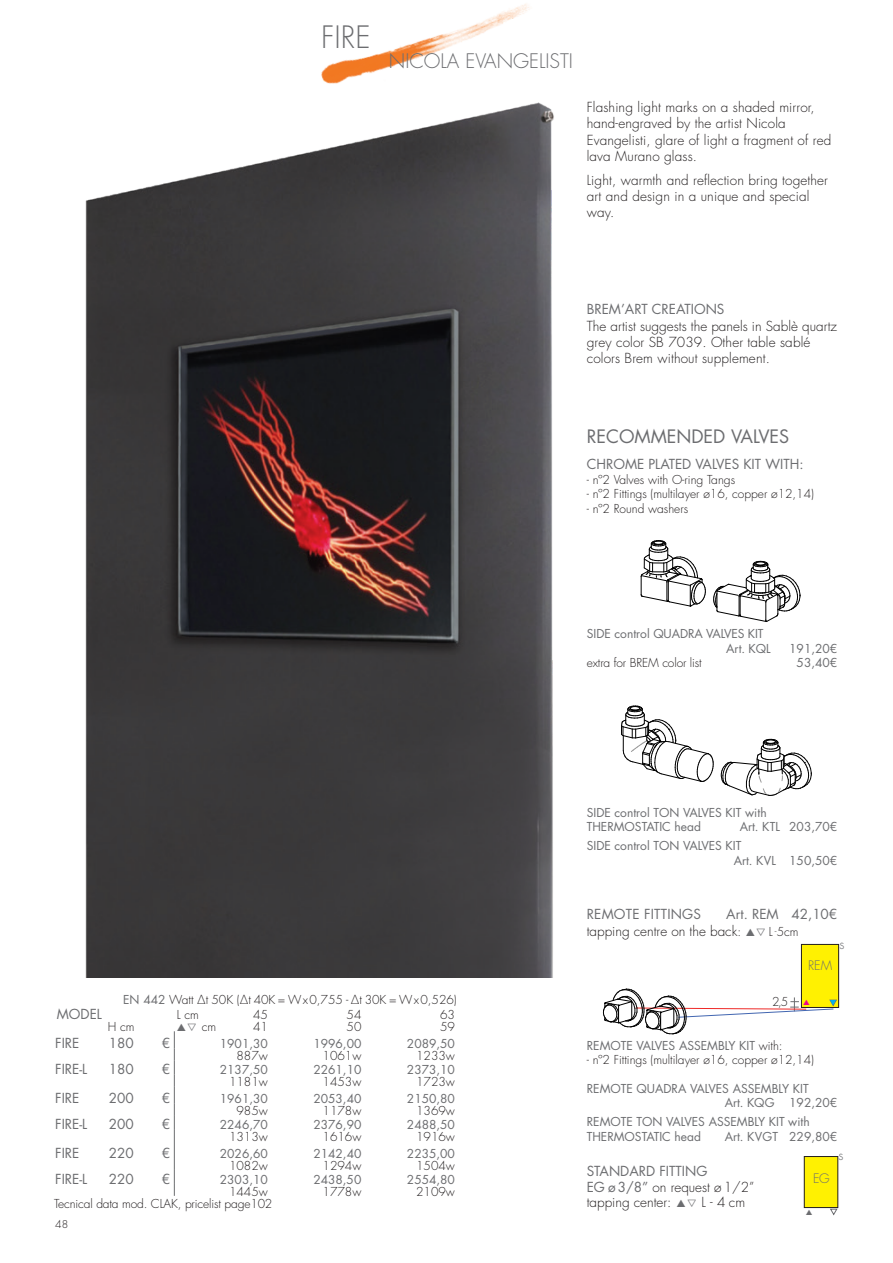
<style>
.page{position:relative;width:893px;height:1263px;background:#fff}
.page>*{position:absolute;margin:0;border:0;box-sizing:border-box;transform-origin:0 0}
.Normale{font:300 30px "Futura Std";color:#6c6d70}
.Normale-2{font:300 19.5px "Futura Std";color:#6c6d70}
.testo{font:18px "Futura Std";color:#6c6d70}
.Normale-3{font:300 13.5px/16.2px "Futura Std";letter-spacing:.01em;color:#231f20}
.testo-2{font:13.5px "Futura Std";color:#6c6d70}
.Normale-4{font:13.5px "Futura Std";color:#6c6d70}
.Normale-5{font:300 13.5px "Futura Std";color:#6c6d70}
.Normale-6{font:300 12.75px "Futura Std";color:#6c6d70}
.testo-3{font:12px/14.4px "Futura Std";color:#6c6d70}
.Normale-7{font:300 12px "Futura Std";color:#231f20}
.testo-4{font:300 12px "Futura Std";color:#231f20}
.Normale-8{font:12px "Futura Std";color:#6c6d70}
.t1{font:300 10.5px "Futura Std";color:#231f20}
.s1{font-weight:400;color:#6c6d70}
.s2{color:#6c6d70}
.s3{font-size:12px}
.s4{font-weight:300;color:#231f20}
</style>
<div class="page">
<img style="left:321px;top:4px;width:209px;height:80px">
<img style="left:85px;top:102px;width:469px;height:876px">
<div style="left:804px;top:1156px;width:34px;height:51px;background:#fff101"></div>
<div style="left:804px;top:1156px;width:34px;height:52px;border:1px solid #231f20"></div>
<svg style="left:830px;top:1209px;width:7px;height:6px"></svg>
<svg style="left:713px;top:561px;width:88px;height:61px"></svg>
<svg style="left:641px;top:540px;width:65px;height:67px"></svg>
<svg style="left:721px;top:739px;width:91px;height:57px"></svg>
<svg style="left:621px;top:706px;width:93px;height:76px"></svg>
<div style="left:801px;top:944px;width:38px;height:63px;background:#fff101"></div>
<div style="left:801px;top:944px;width:38px;height:64px;border:1px solid #231f20"></div>
<svg style="left:174px;top:1031px;width:1px;height:165px"></svg>
<svg style="left:603px;top:989px;width:234px;height:45px"></svg>
<p class="Normale" style="left:321px;top:19px;width:51px">FIRE</p>
<p class="Normale-2" style="left:389px;top:49px;width:186px">NICOLA EVANGELISTI</p>
<p class="Normale-3" style="left:587px;top:100px;width:246px">Flashing light marks on a shaded mirror, hand-engraved by the artist Nicola Evangelisti, glare of light a fragment of red lava Murano glass.</p>
<p class="Normale-3" style="left:587px;top:172px;width:243px">Light, warmth and reflection bring together art and design in a unique and special way.</p>
<p class="testo-2" style="left:587px;top:301px;width:139px">BREM’ART CREATIONS</p>
<p class="Normale-3" style="left:587px;top:318px;width:252px">The artist suggests the panels in Sablè quartz grey color SB 7039. Other table sablé colors Brem without supplement.</p>
<p class="testo" style="left:587px;top:425px;width:204px">RECOMMENDED VALVES</p>
<p class="testo-2" style="left:587px;top:456px;width:218px">CHROME PLATED VALVES KIT WITH:</p>
<p class="testo-4" style="left:587px;top:472px;width:150px">- nº2 Valves with O-ring Tangs</p>
<p class="testo-4" style="left:587px;top:487px;width:229px">- nº2 Fittings (multilayer ø16, copper ø12,14)</p>
<p class="testo-4" style="left:587px;top:501px;width:103px">- nº2 Round washers</p>
<p class="testo-3" style="left:726px;top:627px;width:46px;text-indent:-140px">SIDE control QUADRA VALVES KIT<br>Art. KQL</p>
<p class="testo-3" style="left:789px;top:641px;width:50px">191,20€</p>
<p class="testo-4" style="left:587px;top:655px;width:117px">extra for BREM color list</p>
<p class="testo-3" style="left:797px;top:656px;width:42px">53,40€</p>
<p class="Normale-7" style="left:123px;top:992px;width:335px"><span class="s1">EN 442</span> Watt ∆t 50K (∆t 40K = W x 0,755 - ∆t 30K = W x 0,526)</p>
<p class="Normale-4" style="left:57px;top:1005px;width:47px">MODEL</p>
<p class="Normale-7" style="left:177px;top:1007px;width:24px">L cm</p>
<p class="Normale-7" style="left:253px;top:1007px;width:16px">45</p>
<p class="Normale-7" style="left:347px;top:1007px;width:16px">54</p>
<p class="Normale-7" style="left:440px;top:1007px;width:16px">63</p>
<p class="Normale-4" style="left:55px;top:1035px;width:26px">FIRE</p>
<p class="Normale-7" style="left:108px;top:1019px;width:28px">H cm</p>
<p class="Normale-7" style="left:176px;top:1019px;width:42px"><span class="s2">▲▽</span> cm</p>
<p class="Normale-7" style="left:253px;top:1019px;width:16px">41</p>
<p class="Normale-7" style="left:347px;top:1019px;width:16px">50</p>
<p class="Normale-7" style="left:440px;top:1019px;width:16px">59</p>
<p class="Normale-4" style="left:109px;top:1035px;width:26px">180</p>
<p class="Normale-4" style="left:162px;top:1035px;width:10px">€</p>
<p class="Normale-8" style="left:220px;top:1036px;width:50px">1901,30</p>
<p class="Normale-8" style="left:313px;top:1036px;width:50px">1996,00</p>
<p class="Normale-8" style="left:407px;top:1036px;width:50px">2089,50</p>
<p class="Normale-7" style="left:237px;top:1048px;width:33px">887w</p>
<p class="Normale-7" style="left:323px;top:1048px;width:40px">1061w</p>
<p class="Normale-7" style="left:416px;top:1048px;width:40px">1233w</p>
<p class="Normale-4" style="left:55px;top:1061px;width:34px">FIRE-L</p>
<p class="Normale-4" style="left:109px;top:1061px;width:26px">180</p>
<p class="Normale-4" style="left:162px;top:1061px;width:10px">€</p>
<p class="Normale-8" style="left:220px;top:1062px;width:50px">2137,50</p>
<p class="Normale-8" style="left:313px;top:1062px;width:50px">2261,10</p>
<p class="Normale-8" style="left:407px;top:1062px;width:50px">2373,10</p>
<p class="Normale-7" style="left:229px;top:1074px;width:40px">1181w</p>
<p class="Normale-7" style="left:323px;top:1074px;width:40px">1453w</p>
<p class="Normale-7" style="left:416px;top:1074px;width:40px">1723w</p>
<p class="Normale-4" style="left:55px;top:1089px;width:26px">FIRE</p>
<p class="Normale-4" style="left:109px;top:1089px;width:26px">200</p>
<p class="Normale-4" style="left:162px;top:1089px;width:10px">€</p>
<p class="Normale-8" style="left:220px;top:1091px;width:50px">1961,30</p>
<p class="Normale-8" style="left:313px;top:1091px;width:50px">2053,40</p>
<p class="Normale-8" style="left:407px;top:1091px;width:50px">2150,80</p>
<p class="Normale-7" style="left:237px;top:1103px;width:33px">985w</p>
<p class="Normale-7" style="left:323px;top:1103px;width:40px">1178w</p>
<p class="Normale-7" style="left:416px;top:1103px;width:40px">1369w</p>
<p class="Normale-4" style="left:55px;top:1115px;width:34px">FIRE-L</p>
<p class="Normale-4" style="left:109px;top:1115px;width:26px">200</p>
<p class="Normale-4" style="left:162px;top:1115px;width:10px">€</p>
<p class="Normale-8" style="left:220px;top:1117px;width:50px">2246,70</p>
<p class="Normale-8" style="left:313px;top:1117px;width:50px">2376,90</p>
<p class="Normale-8" style="left:407px;top:1117px;width:50px">2488,50</p>
<p class="Normale-7" style="left:229px;top:1129px;width:40px">1313w</p>
<p class="Normale-7" style="left:323px;top:1129px;width:40px">1616w</p>
<p class="Normale-7" style="left:416px;top:1129px;width:40px">1916w</p>
<p class="Normale-4" style="left:55px;top:1144px;width:26px">FIRE</p>
<p class="Normale-4" style="left:109px;top:1144px;width:26px">220</p>
<p class="Normale-4" style="left:162px;top:1144px;width:10px">€</p>
<p class="Normale-8" style="left:220px;top:1146px;width:50px">2026,60</p>
<p class="Normale-8" style="left:313px;top:1146px;width:50px">2142,40</p>
<p class="Normale-8" style="left:407px;top:1146px;width:50px">2235,00</p>
<p class="Normale-7" style="left:229px;top:1158px;width:40px">1082w</p>
<p class="Normale-7" style="left:323px;top:1158px;width:40px">1294w</p>
<p class="Normale-7" style="left:416px;top:1158px;width:40px">1504w</p>
<p class="Normale-4" style="left:55px;top:1170px;width:34px">FIRE-L</p>
<p class="Normale-4" style="left:109px;top:1170px;width:26px">220</p>
<p class="Normale-4" style="left:162px;top:1170px;width:10px">€</p>
<p class="Normale-8" style="left:220px;top:1172px;width:50px">2303,10</p>
<p class="Normale-8" style="left:313px;top:1172px;width:50px">2438,50</p>
<p class="Normale-8" style="left:407px;top:1172px;width:50px">2554,80</p>
<p class="Normale-7" style="left:229px;top:1184px;width:40px">1445w</p>
<p class="Normale-7" style="left:323px;top:1184px;width:40px">1778w</p>
<p class="Normale-7" style="left:416px;top:1184px;width:40px">2109w</p>
<p class="Normale-7" style="left:54px;top:1196px;width:220px">Tecnical data mod. CLAK, pricelist page102</p>
<p class="t1" style="left:55px;top:1218px;width:15px">48</p>
<p class="testo-3" style="left:587px;top:805px;width:181px">SIDE control TON VALVES KIT with</p>
<p class="testo-3" style="left:587px;top:820px;width:116px">THERMOSTATIC head</p>
<p class="testo-3" style="left:740px;top:820px;width:99px">Art. KTL 203,70€</p>
<p class="testo-3" style="left:587px;top:839px;width:156px">SIDE control TON VALVES KIT</p>
<p class="testo-3" style="left:734px;top:853px;width:105px">Art. KVL 150,50€</p>
<p class="testo-2" style="left:587px;top:906px;width:116px">REMOTE FITTINGS</p>
<p class="testo-2" style="left:726px;top:906px;width:113px">Art. REM 42,10€</p>
<p class="Normale-3" style="left:587px;top:923px;width:213px">tapping centre on the back<span class="s3">:</span> <span class="s2">▲▽</span> <span class="s3">L</span> <sup>-</sup><span class="s3">5cm</span></p>
<p class="Normale-5" style="left:839px;top:936px;width:7px">s</p>
<p class="Normale-7" style="left:772px;top:995px;width:17px">2,5</p>
<p class="Normale-6" style="left:808px;top:958px;width:26px">REM</p>
<p class="testo-3" style="left:587px;top:1038px;width:197px">REMOTE VALVES ASSEMBLY KIT <span class="s4">with:</span></p>
<p class="testo-4" style="left:587px;top:1052px;width:229px">- nº2 Fittings (multilayer ø16, copper ø12,14)</p>
<p class="testo-3" style="left:587px;top:1081px;width:223px">REMOTE QUADRA VALVES ASSEMBLY KIT</p>
<p class="testo-3" style="left:725px;top:1096px;width:114px">Art. KQG 192,20€</p>
<p class="testo-3" style="left:587px;top:1115px;width:224px">REMOTE TON VALVES ASSEMBLY KIT with</p>
<p class="testo-3" style="left:587px;top:1129px;width:116px">THERMOSTATIC head</p>
<p class="testo-3" style="left:725px;top:1129px;width:114px">Art. KVGT 229,80€</p>
<p class="testo-2" style="left:587px;top:1162px;width:122px">STANDARD FITTING</p>
<p class="Normale-3" style="left:587px;top:1180px;width:169px"><span class="s1">EG ø 3/8”</span> on request ø 1/2”</p>
<p class="Normale-3" style="left:587px;top:1195px;width:160px">tapping center: <span class="s2">▲▽</span> L - 4 cm</p>
<p class="Normale-5" style="left:838px;top:1147px;width:7px">s</p>
<p class="Normale-6" style="left:813px;top:1170px;width:18px">EG</p>
</div>
